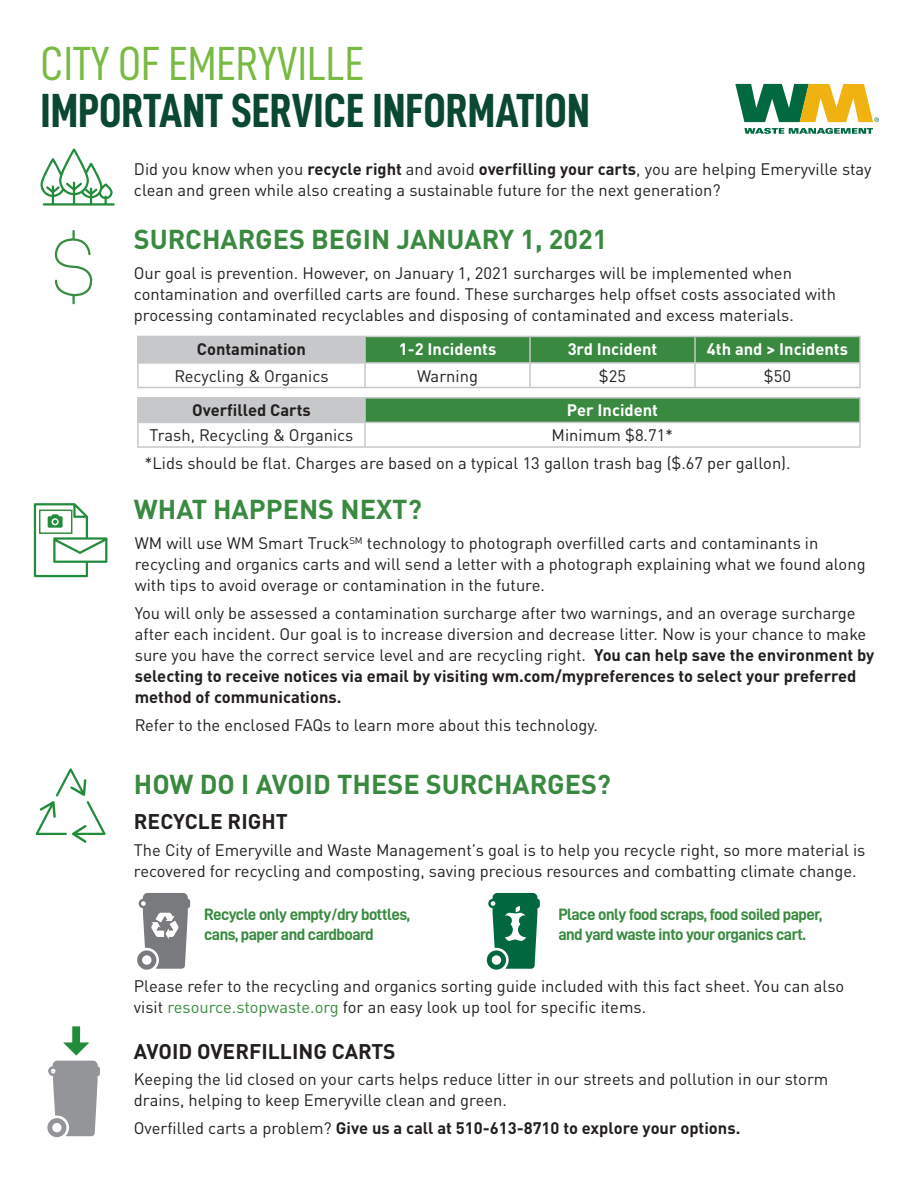
<style>
.page{position:relative;width:918px;height:1188px;background:#fff}
.page>*{position:absolute;margin:0;border:0;box-sizing:border-box;transform-origin:0 0}
.t1{font:48px "D DIN Condensed Bold";color:#0a4831}
.t2{font:48px "D DIN Condensed";color:#78ba42}
.t3{font:700 27px "DINOT";color:#398a40}
.t4{font:700 21px "DINOT";color:#231f20}
.t5{font:16.5px/21px "DINOT";color:#231f20}
.t6{font:16.5px/19.8px "D DIN Bold";letter-spacing:-.03em;color:#398a40}
.t7{font:700 16.5px "DINOT";color:#231f20}
.t8{font:700 16.5px "DINOT";color:#fff}
.s1{font-weight:700}
.s2{color:#398a40}
.s3{font-weight:400}
</style>
<div class="page">
<svg style="left:744px;top:128px;width:129px;height:6px"></svg>
<svg style="left:735px;top:84px;width:144px;height:38px"></svg>
<div style="left:138px;top:398px;width:227px;height:24px;background:#c7c8ca"></div>
<div style="left:365px;top:398px;width:495px;height:24px;background:#398a40"></div>
<hr style="left:137px;top:397px;width:228px;height:2px;background:#c7c8ca">
<hr style="left:137px;top:399px;width:2px;height:23px;background:#c7c8ca">
<hr style="left:365px;top:397px;width:496px;height:2px;background:#c7c8ca">
<hr style="left:364px;top:399px;width:2px;height:23px;background:#c7c8ca">
<hr style="left:859px;top:399px;width:2px;height:23px;background:#c7c8ca">
<hr style="left:137px;top:422px;width:228px;height:1px;background:#c7c8ca">
<hr style="left:137px;top:423px;width:2px;height:23px;background:#c7c8ca">
<hr style="left:365px;top:422px;width:496px;height:1px;background:#c7c8ca">
<hr style="left:364px;top:423px;width:2px;height:23px;background:#c7c8ca">
<hr style="left:859px;top:423px;width:2px;height:23px;background:#c7c8ca">
<hr style="left:137px;top:446px;width:228px;height:2px;background:#c7c8ca">
<hr style="left:365px;top:446px;width:496px;height:2px;background:#c7c8ca">
<svg style="left:41px;top:148px;width:74px;height:58px"></svg>
<svg style="left:54px;top:230px;width:39px;height:74px"></svg>
<svg style="left:36px;top:768px;width:70px;height:75px"></svg>
<svg style="left:47px;top:1026px;width:53px;height:111px"></svg>
<svg style="left:34px;top:503px;width:73px;height:74px"></svg>
<svg style="left:487px;top:893px;width:53px;height:77px"></svg>
<svg style="left:137px;top:893px;width:53px;height:77px"></svg>
<div style="left:138px;top:336px;width:227px;height:27px;background:#c7c8ca"></div>
<div style="left:366px;top:337px;width:493px;height:25px;background:#398a40"></div>
<hr style="left:137px;top:336px;width:228px;height:1px;background:#c7c8ca">
<hr style="left:137px;top:337px;width:2px;height:25px;background:#c7c8ca">
<hr style="left:365px;top:336px;width:165px;height:1px;background:#c7c8ca">
<hr style="left:364px;top:337px;width:2px;height:25px;background:#c7c8ca">
<hr style="left:530px;top:336px;width:165px;height:1px;background:#c7c8ca">
<hr style="left:529px;top:337px;width:2px;height:25px;background:#c7c8ca">
<hr style="left:695px;top:336px;width:166px;height:1px;background:#c7c8ca">
<hr style="left:694px;top:337px;width:2px;height:25px;background:#c7c8ca">
<hr style="left:859px;top:337px;width:2px;height:25px;background:#c7c8ca">
<hr style="left:137px;top:362px;width:228px;height:2px;background:#c7c8ca">
<hr style="left:137px;top:364px;width:2px;height:23px;background:#c7c8ca">
<hr style="left:365px;top:362px;width:165px;height:2px;background:#c7c8ca">
<hr style="left:364px;top:364px;width:2px;height:23px;background:#c7c8ca">
<hr style="left:530px;top:362px;width:165px;height:2px;background:#c7c8ca">
<hr style="left:529px;top:364px;width:2px;height:23px;background:#c7c8ca">
<hr style="left:695px;top:362px;width:166px;height:2px;background:#c7c8ca">
<hr style="left:694px;top:364px;width:2px;height:23px;background:#c7c8ca">
<hr style="left:859px;top:364px;width:2px;height:23px;background:#c7c8ca">
<hr style="left:137px;top:387px;width:228px;height:1px;background:#c7c8ca">
<hr style="left:365px;top:387px;width:165px;height:1px;background:#c7c8ca">
<hr style="left:530px;top:387px;width:165px;height:1px;background:#c7c8ca">
<hr style="left:695px;top:387px;width:166px;height:1px;background:#c7c8ca">
<h1 class="t2" style="left:40px;top:38px;width:325px">CITY OF EMERYVILLE</h1>
<h1 class="t1" style="left:40px;top:84px;width:551px">IMPORTANT SERVICE INFORMATION</h1>
<p class="t5" style="left:134px;top:157px;width:739px">Did you know when you <span class="s1">recycle right</span> and avoid <span class="s1">overfilling your carts</span>, you are helping Emeryville stay clean and green while also creating a sustainable future for the next generation?</p>
<h2 class="t3" style="left:134px;top:219px;width:475px">SURCHARGES BEGIN JANUARY 1, 2021</h2>
<p class="t5" style="left:134px;top:261px;width:704px">Our goal is prevention. However, on January 1, 2021 surcharges will be implemented when contamination and overfilled carts are found. These surcharges help offset costs associated with processing contaminated recyclables and disposing of contaminated and excess materials.</p>
<p class="t7" style="left:197px;top:336px;width:111px">Contamination</p>
<p class="t8" style="left:399px;top:336px;width:99px">1-2 Incidents</p>
<p class="t8" style="left:568px;top:336px;width:91px">3rd Incident</p>
<p class="t8" style="left:707px;top:336px;width:143px">4th and &gt; Incidents</p>
<p class="t5" style="left:174px;top:364px;width:156px">Recycling &amp; Organics</p>
<p class="t5" style="left:417px;top:364px;width:62px">Warning</p>
<p class="t5" style="left:599px;top:364px;width:29px">$25</p>
<p class="t5" style="left:764px;top:364px;width:29px">$50</p>
<p class="t7" style="left:192px;top:398px;width:120px">Overfilled Carts</p>
<p class="t8" style="left:567px;top:398px;width:93px">Per Incident</p>
<p class="t5" style="left:150px;top:423px;width:205px">Trash, Recycling &amp; Organics</p>
<p class="t5" style="left:552px;top:423px;width:123px">Minimum $8.71*</p>
<p class="t5" style="left:144px;top:452px;width:648px">*Lids should be flat. Charges are based on a typical 13 gallon trash bag ($.67 per gallon).</p>
<h2 class="t3" style="left:134px;top:489px;width:289px">WHAT HAPPENS NEXT?</h2>
<p class="t5" style="left:135px;top:531px;width:732px">WM will use WM Smart Truck<sup>SM</sup> technology to photograph overfilled carts and contaminants in recycling and organics carts and will send a letter with a photograph explaining what we found along with tips to avoid overage or contamination in the future.</p>
<p class="t5" style="left:135px;top:601px;width:741px">You will only be assessed a contamination surcharge after two warnings, and an overage surcharge after each incident. Our goal is to increase diversion and decrease litter. Now is your chance to make sure you have the correct service level and are recycling right. <span class="s1">You can help save the environment by selecting to receive notices via email by visiting wm.com/mypreferences to select your preferred method of communications.</span></p>
<p class="t5" style="left:135px;top:713px;width:465px">Refer to the enclosed FAQs to learn more about this technology.</p>
<h2 class="t3" style="left:134px;top:763px;width:479px">HOW DO I AVOID THESE SURCHARGES?</h2>
<p class="t4" style="left:134px;top:805px;width:155px">RECYCLE RIGHT</p>
<p class="t5" style="left:134px;top:838px;width:733px">The City of Emeryville and Waste Management’s goal is to help you recycle right, so more material is recovered for recycling and composting, saving precious resources and combatting climate change.</p>
<p class="t6" style="left:204px;top:904px;width:207px">Recycle only empty/dry bottles, cans, paper and cardboard</p>
<p class="t6" style="left:558px;top:904px;width:265px">Place only food scraps, food soiled paper, and yard waste into your organics cart.</p>
<p class="t5" style="left:134px;top:974px;width:712px">Please refer to the recycling and organics sorting guide included with this fact sheet. You can also visit <span class="s2">resource.stopwaste.org</span> for an easy look up tool for specific items.</p>
<p class="t4" style="left:134px;top:1035px;width:263px">AVOID OVERFILLING CARTS</p>
<p class="t5" style="left:134px;top:1068px;width:696px">Keeping the lid closed on your carts helps reduce litter in our streets and pollution in our storm drains, helping to keep Emeryville clean and green.</p>
<p class="t7" style="left:134px;top:1115px;width:608px"><span class="s3">Overfilled carts a problem?</span> Give us a call at 510-613-8710 to explore your options.</p>
</div>
